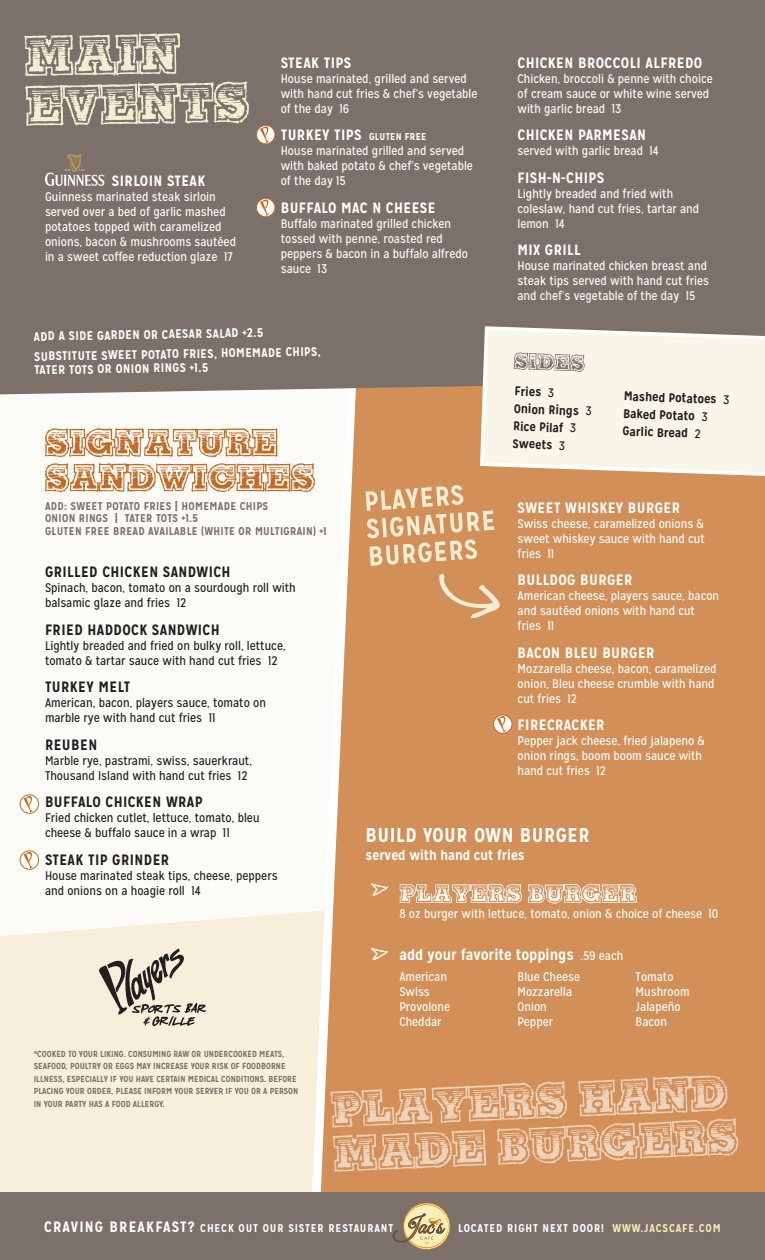
<style>
.page{position:relative;width:765px;height:1260px;background:#f7efdc}
.page>*{position:absolute;margin:0;border:0;box-sizing:border-box;transform-origin:0 0}
.t1{font:700 20px "Mission Gothic";letter-spacing:.025em;color:#fff}
.t2{font:700 15px "Mission Gothic";letter-spacing:.025em;color:#fff}
.t3{font:700 15px "Mission Gothic";letter-spacing:.025em;color:#231f20}
.t4{font:700 15px "Mission Gothic";color:#fff}
.t5{font:700 13.75px "Mission Gothic";color:#fff}
.t6{font:12.5px/15px "Mission Gothic";color:#fff}
.t7{font:12.5px/15px "Mission Gothic";color:#231f20}
.t8{font:700 12.5px "Mission Gothic";color:#fff}
.t9{font:700 12.5px "Mission Gothic";color:#231f20}
.t10{font:700 11.25px "Mission Gothic";letter-spacing:.025em;color:#7c706b}
.t11{font:700 11.25px "Mission Gothic";letter-spacing:.075em;color:#fff}
.t12{font:700 8.75px/12.5px "Mission Gothic";color:#7c706b}
.s1{font-size:10px}
.s2{font-weight:400}
.s3{font-weight:400;font-size:12.5px}
.s4{font-size:15px}
.s5{color:#f7efb5}
</style>
<div class="page">
<div style="left:0;top:394px;width:303px;height:542px;background:#fdfbf8"></div>
<svg style="left:303px;top:394px;width:462px;height:798px;background:#d79967"></svg>
<div style="left:0;top:0;width:765px;height:394px;background:#7c706b"></div>
<svg style="left:24px;top:32px;width:225px;height:94px"></svg>
<svg style="left:478px;top:324px;width:287px;height:154px"></svg>
<svg style="left:330px;top:1075px;width:408px;height:97px;background:#dba579"></svg>
<svg style="left:45px;top:428px;width:270px;height:64px;background:#e6c2a6"></svg>
<svg style="left:514px;top:353px;width:71px;height:19px"></svg>
<svg style="left:366px;top:485px;width:128px;height:81px"></svg>
<svg style="left:439px;top:573px;width:64px;height:46px"></svg>
<svg style="left:399px;top:884px;width:238px;height:20px;background:#e5bd9e"></svg>
<svg style="left:371px;top:882px;width:18px;height:14px"></svg>
<svg style="left:371px;top:947px;width:18px;height:13px"></svg>
<div style="left:0;top:1192px;width:765px;height:68px;background:#7c706b"></div>
<svg style="left:99px;top:949px;width:107px;height:78px"></svg>
<svg style="left:45px;top:154px;width:61px;height:32px;background:#938780"></svg>
<svg style="left:256px;top:125px;width:19px;height:19px"></svg>
<div style="left:256px;top:125px;width:19px;height:19px;border:1px solid #c46a24;border-radius:50%"></div>
<svg style="left:260px;top:126px;width:9px;height:17px"></svg>
<svg style="left:256px;top:198px;width:19px;height:19px"></svg>
<div style="left:256px;top:198px;width:19px;height:19px;border:1px solid #c46a24;border-radius:50%"></div>
<svg style="left:260px;top:199px;width:9px;height:17px"></svg>
<div style="left:494px;top:715px;width:18px;height:18px;background:#fff;border-radius:50%"></div>
<div style="left:493px;top:715px;width:19px;height:19px;border:1px solid #c46a24;border-radius:50%"></div>
<svg style="left:497px;top:716px;width:9px;height:17px"></svg>
<svg style="left:20px;top:795px;width:19px;height:18px"></svg>
<div style="left:20px;top:794px;width:19px;height:20px;border:1px solid #c46a24;border-radius:50%"></div>
<svg style="left:24px;top:796px;width:9px;height:17px"></svg>
<svg style="left:20px;top:851px;width:19px;height:18px"></svg>
<div style="left:20px;top:851px;width:19px;height:19px;border:1px solid #c46a24;border-radius:50%"></div>
<svg style="left:24px;top:852px;width:9px;height:17px"></svg>
<svg style="left:392px;top:1203px;width:58px;height:47px"></svg>
<p class="t2" style="left:112px;top:171px;width:95px">SIRLOIN STEAK</p>
<p class="t6" style="left:45px;top:189px;width:193px">Guinness marinated steak sirloin served over a bed of garlic mashed potatoes topped with caramelized onions, bacon &amp; mushrooms sautéed in a sweet coffee reduction glaze 17</p>
<p class="t2" style="left:281px;top:53px;width:72px">STEAK TIPS</p>
<p class="t6" style="left:281px;top:71px;width:198px">House marinated, grilled and served with hand cut fries &amp; chef’s vegetable of the day 16</p>
<p class="t2" style="left:281px;top:125px;width:147px">TURKEY TIPS <span class="s1">GLUTEN FREE</span></p>
<p class="t6" style="left:281px;top:143px;width:194px">House marinated grilled and served with baked potato &amp; chef’s vegetable of the day 15</p>
<p class="t2" style="left:281px;top:198px;width:156px">BUFFALO MAC N CHEESE</p>
<p class="t6" style="left:281px;top:216px;width:189px">Buffalo marinated grilled chicken tossed with penne, roasted red peppers &amp; bacon in a buffalo alfredo sauce 13</p>
<p class="t8" style="left:34px;top:329px;width:231px;rotate:-1deg">ADD A SIDE GARDEN OR CAESAR SALAD +2.5</p>
<p class="t8" style="left:34px;top:349px;width:288px;rotate:-1deg">SUBSTITUTE SWEET POTATO FRIES, HOMEMADE CHIPS,</p>
<p class="t8" style="left:34px;top:362px;width:176px;rotate:-1deg">TATER TOTS OR ONION RINGS +1.5</p>
<p class="t2" style="left:518px;top:53px;width:186px">CHICKEN BROCCOLI ALFREDO</p>
<p class="t6" style="left:518px;top:71px;width:197px">Chicken, broccoli &amp; penne with choice of cream sauce or white wine served with garlic bread 13</p>
<p class="t2" style="left:518px;top:125px;width:130px">CHICKEN PARMESAN</p>
<p class="t6" style="left:518px;top:143px;width:143px">served with garlic bread 14</p>
<p class="t2" style="left:518px;top:168px;width:88px">FISH-N-CHIPS</p>
<p class="t6" style="left:518px;top:186px;width:183px">Lightly breaded and fried with coleslaw, hand cut fries, tartar and lemon 14</p>
<p class="t2" style="left:518px;top:240px;width:65px">MIX GRILL</p>
<p class="t6" style="left:518px;top:258px;width:193px">House marinated chicken breast and steak tips served with hand cut fries and chef’s vegetable of the day 15</p>
<p class="t9" style="left:515px;top:383px;width:41px;rotate:2deg">Fries <span class="s2">3</span></p>
<p class="t9" style="left:514px;top:401px;width:79px;rotate:2deg">Onion Rings <span class="s2">3</span></p>
<p class="t9" style="left:514px;top:418px;width:64px;rotate:2deg">Rice Pilaf <span class="s2">3</span></p>
<p class="t9" style="left:513px;top:436px;width:54px;rotate:2deg">Sweets <span class="s2">3</span></p>
<p class="t9" style="left:624px;top:388px;width:107px;rotate:2deg">Mashed Potatoes <span class="s2">3</span></p>
<p class="t9" style="left:624px;top:406px;width:86px;rotate:2deg">Baked Potato <span class="s2">3</span></p>
<p class="t9" style="left:623px;top:423px;width:80px;rotate:2deg">Garlic Bread <span class="s2">2</span></p>
<p class="t10" style="left:45px;top:499px;width:225px">ADD: SWEET POTATO FRIES | HOMEMADE CHIPS</p>
<p class="t10" style="left:45px;top:511px;width:155px">ONION RINGS | TATER TOTS +1.5</p>
<p class="t10" style="left:45px;top:524px;width:283px">GLUTEN FREE BREAD AVAILABLE (WHITE OR MULTIGRAIN) +1</p>
<p class="t3" style="left:45px;top:563px;width:187px">GRILLED CHICKEN SANDWICH</p>
<p class="t7" style="left:45px;top:581px;width:252px">Spinach, bacon, tomato on a sourdough roll with balsamic glaze and fries 12</p>
<p class="t3" style="left:45px;top:620px;width:176px">FRIED HADDOCK SANDWICH</p>
<p class="t7" style="left:45px;top:638px;width:242px">Lightly breaded and fried on bulky roll, lettuce, tomato &amp; tartar sauce with hand cut fries 12</p>
<p class="t3" style="left:45px;top:678px;width:87px">TURKEY MELT</p>
<p class="t7" style="left:45px;top:696px;width:223px">American, bacon, players sauce, tomato on marble rye with hand cut fries 11</p>
<p class="t3" style="left:45px;top:735px;width:54px">REUBEN</p>
<p class="t7" style="left:45px;top:753px;width:209px">Marble rye, pastrami, swiss, sauerkraut,<br>Thousand Island with hand cut fries 12</p>
<p class="t3" style="left:45px;top:793px;width:159px">BUFFALO CHICKEN WRAP</p>
<p class="t7" style="left:45px;top:811px;width:216px">Fried chicken cutlet, lettuce, tomato, bleu cheese &amp; buffalo sauce in a wrap 11</p>
<p class="t3" style="left:45px;top:850px;width:126px">STEAK TIP GRINDER</p>
<p class="t7" style="left:45px;top:868px;width:234px">House marinated steak tips, cheese, peppers and onions on a hoagie roll 14</p>
<p class="t12" style="left:34px;top:1048px;width:266px">*COOKED TO YOUR LIKING. CONSUMING RAW OR UNDERCOOKED MEATS, SEAFOOD, POULTRY OR EGGS MAY INCREASE YOUR RISK OF FOODBORNE ILLNESS, ESPECIALLY IF YOU HAVE CERTAIN MEDICAL CONDITIONS. BEFORE PLACING YOUR ORDER, PLEASE INFORM YOUR SERVER IF YOU OR A PERSON IN YOUR PARTY HAS A FOOD ALLERGY.</p>
<p class="t2" style="left:518px;top:498px;width:164px">SWEET WHISKEY BURGER</p>
<p class="t6" style="left:518px;top:516px;width:189px;text-align:justify">Swiss cheese, caramelized onions &amp; sweet whiskey sauce with hand cut fries 11</p>
<p class="t2" style="left:518px;top:570px;width:116px">BULLDOG BURGER</p>
<p class="t6" style="left:518px;top:588px;width:203px">American cheese, players sauce, bacon and sautéed onions with hand cut fries 11</p>
<p class="t2" style="left:518px;top:643px;width:139px">BACON BLEU BURGER</p>
<p class="t6" style="left:518px;top:661px;width:200px">Mozzarella cheese, bacon, caramelized onion, Bleu cheese crumble with hand cut fries 12</p>
<p class="t2" style="left:518px;top:715px;width:88px">FIRECRACKER</p>
<p class="t6" style="left:518px;top:733px;width:189px">Pepper jack cheese, fried jalapeno &amp; onion rings, boom boom sauce with hand cut fries 12</p>
<p class="t1" style="left:366px;top:823px;width:226px">BUILD YOUR OWN BURGER</p>
<p class="t5" style="left:366px;top:846px;width:161px">served with hand cut fries</p>
<p class="t6" style="left:399px;top:906px;width:321px">8 oz burger with lettuce, tomato, onion &amp; choice of cheese 10</p>
<p class="t4" style="left:399px;top:945px;width:225px">add your favorite toppings <span class="s3">.59 each</span></p>
<p class="t6" style="left:399px;top:969px;width:49px">American</p>
<p class="t6" style="left:399px;top:984px;width:32px">Swiss</p>
<p class="t6" style="left:399px;top:999px;width:52px">Provolone</p>
<p class="t6" style="left:399px;top:1014px;width:44px">Cheddar</p>
<p class="t6" style="left:518px;top:969px;width:64px">Blue Cheese</p>
<p class="t6" style="left:518px;top:984px;width:56px">Mozzarella</p>
<p class="t6" style="left:518px;top:999px;width:31px">Onion</p>
<p class="t6" style="left:518px;top:1014px;width:37px">Pepper</p>
<p class="t6" style="left:636px;top:969px;width:39px">Tomato</p>
<p class="t6" style="left:636px;top:984px;width:55px">Mushroom</p>
<p class="t6" style="left:636px;top:999px;width:47px">Jalapeño</p>
<p class="t6" style="left:636px;top:1014px;width:33px">Bacon</p>
<p class="t11" style="left:44px;top:1221px;width:351px"><span class="s4">CRAVING BREAKFAST?</span> CHECK OUT OUR SISTER RESTAURANT</p>
<p class="t11" style="left:458px;top:1221px;width:264px">LOCATED RIGHT NEXT DOOR! <span class="s5">WWW.JACSCAFE.COM</span></p>
</div>
